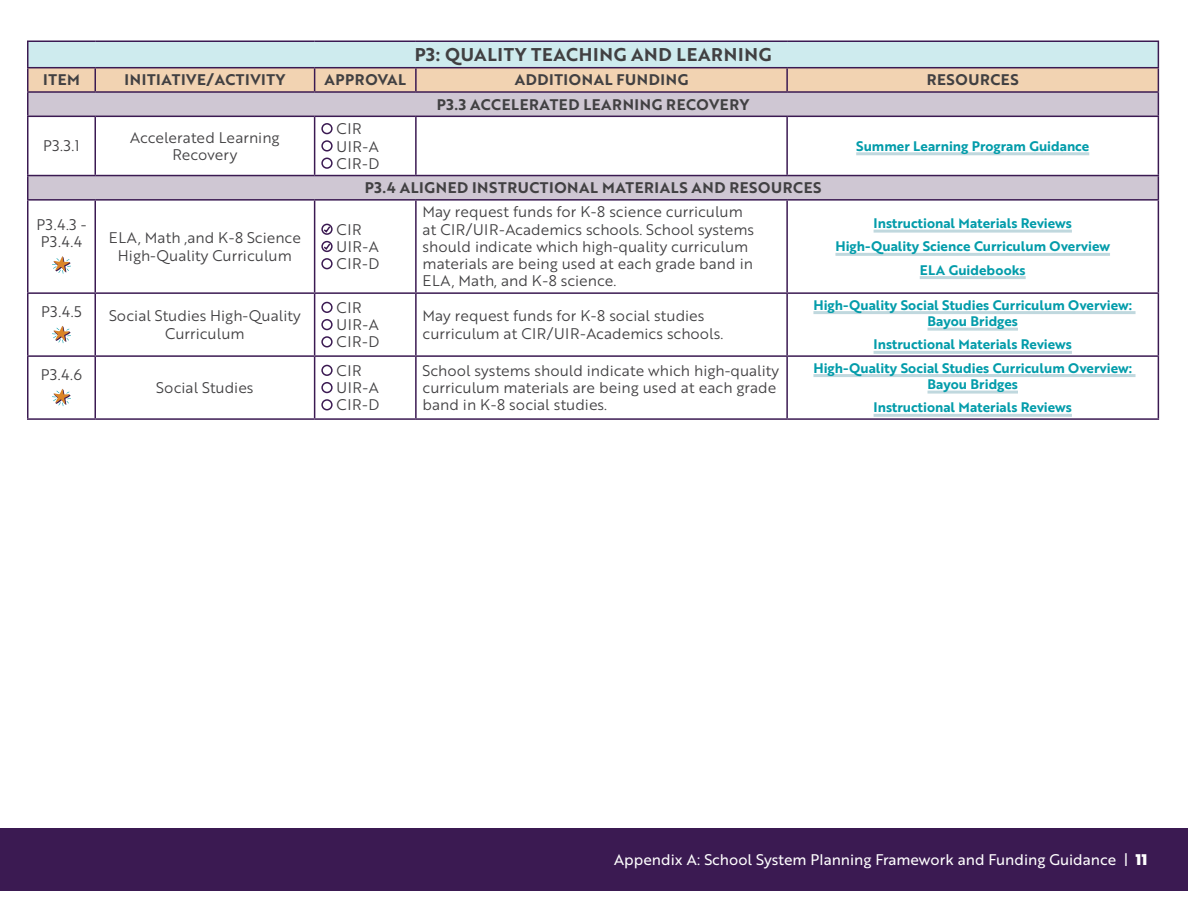
<style>
.page{position:relative;width:1188px;height:918px;background:#fff}
.page>*{position:absolute;margin:0;border:0;box-sizing:border-box;transform-origin:0 0}
.t1{font:18px "Brother 1816 Bold";letter-spacing:.04em;color:#414042}
.t2{font:15px/17.2px "Brother 1816 Book";color:#414042}
.t3{font:15px "Brother 1816 Bold";letter-spacing:.04em;color:#414042}
.t4{font:15px "Brother 1816 Regular";color:#fff}
.t5{font:15px/17.2px "Brother 1816 Book";letter-spacing:.04em;color:#414042}
.t6{font:13.5px/23.2px "Brother 1816 Bold";color:#039caa;text-align:center}
.s1{font-family:"Brother 1816 Black"}
</style>
<div class="page">
<div style="left:0;top:829px;width:1188px;height:62px;background:#3b1a52"></div>
<svg style="left:28px;top:117px;width:1130px;height:82px"></svg>
<hr style="left:27px;top:40px;width:68px;height:2px;background:#3b1a52">
<hr style="left:95px;top:40px;width:220px;height:2px;background:#3b1a52">
<hr style="left:315px;top:40px;width:101px;height:2px;background:#3b1a52">
<hr style="left:416px;top:40px;width:371px;height:2px;background:#3b1a52">
<hr style="left:787px;top:40px;width:372px;height:2px;background:#3b1a52">
<svg style="left:27px;top:42px;width:1132px;height:74px;background:#d1cdcb"></svg>
<hr style="left:27px;top:116px;width:68px;height:1px;background:#3b1a52">
<hr style="left:27px;top:117px;width:1px;height:58px;background:#3b1a52">
<hr style="left:95px;top:116px;width:220px;height:1px;background:#3b1a52">
<hr style="left:94px;top:117px;width:2px;height:58px;background:#3b1a52">
<hr style="left:315px;top:116px;width:101px;height:1px;background:#3b1a52">
<hr style="left:314px;top:117px;width:1px;height:58px;background:#3b1a52">
<hr style="left:416px;top:116px;width:371px;height:1px;background:#3b1a52">
<hr style="left:415px;top:117px;width:2px;height:58px;background:#3b1a52">
<hr style="left:787px;top:116px;width:372px;height:1px;background:#3b1a52">
<hr style="left:786px;top:117px;width:2px;height:58px;background:#3b1a52">
<hr style="left:1158px;top:117px;width:1px;height:58px;background:#3b1a52">
<hr style="left:27px;top:201px;width:1px;height:91px;background:#3b1a52">
<hr style="left:94px;top:201px;width:2px;height:91px;background:#3b1a52">
<hr style="left:314px;top:201px;width:1px;height:91px;background:#3b1a52">
<hr style="left:415px;top:201px;width:2px;height:91px;background:#3b1a52">
<hr style="left:786px;top:201px;width:2px;height:91px;background:#3b1a52">
<hr style="left:1158px;top:201px;width:1px;height:91px;background:#3b1a52">
<hr style="left:27px;top:292px;width:68px;height:2px;background:#3b1a52">
<hr style="left:27px;top:294px;width:1px;height:61px;background:#3b1a52">
<hr style="left:95px;top:292px;width:220px;height:2px;background:#3b1a52">
<hr style="left:94px;top:294px;width:2px;height:61px;background:#3b1a52">
<hr style="left:315px;top:292px;width:101px;height:2px;background:#3b1a52">
<hr style="left:314px;top:294px;width:1px;height:61px;background:#3b1a52">
<hr style="left:416px;top:292px;width:371px;height:2px;background:#3b1a52">
<hr style="left:415px;top:294px;width:2px;height:61px;background:#3b1a52">
<hr style="left:787px;top:292px;width:372px;height:2px;background:#3b1a52">
<hr style="left:786px;top:294px;width:2px;height:61px;background:#3b1a52">
<hr style="left:1158px;top:294px;width:1px;height:61px;background:#3b1a52">
<hr style="left:27px;top:355px;width:68px;height:2px;background:#3b1a52">
<hr style="left:27px;top:357px;width:1px;height:61px;background:#3b1a52">
<hr style="left:95px;top:355px;width:220px;height:2px;background:#3b1a52">
<hr style="left:94px;top:357px;width:2px;height:61px;background:#3b1a52">
<hr style="left:315px;top:355px;width:101px;height:2px;background:#3b1a52">
<hr style="left:314px;top:357px;width:1px;height:61px;background:#3b1a52">
<hr style="left:416px;top:355px;width:371px;height:2px;background:#3b1a52">
<hr style="left:415px;top:357px;width:2px;height:61px;background:#3b1a52">
<hr style="left:787px;top:355px;width:372px;height:2px;background:#3b1a52">
<hr style="left:786px;top:357px;width:2px;height:61px;background:#3b1a52">
<hr style="left:1158px;top:357px;width:1px;height:61px;background:#3b1a52">
<hr style="left:27px;top:175px;width:68px;height:1px;background:#3b1a52">
<svg style="left:27px;top:176px;width:1px;height:23px"></svg>
<hr style="left:95px;top:175px;width:220px;height:1px;background:#3b1a52">
<hr style="left:315px;top:175px;width:101px;height:1px;background:#3b1a52">
<hr style="left:416px;top:175px;width:371px;height:1px;background:#3b1a52">
<hr style="left:787px;top:175px;width:372px;height:1px;background:#3b1a52">
<svg style="left:1158px;top:176px;width:1px;height:23px"></svg>
<hr style="left:27px;top:199px;width:68px;height:2px;background:#3b1a52">
<hr style="left:95px;top:199px;width:220px;height:2px;background:#3b1a52">
<hr style="left:315px;top:199px;width:101px;height:2px;background:#3b1a52">
<hr style="left:416px;top:199px;width:371px;height:2px;background:#3b1a52">
<hr style="left:787px;top:199px;width:372px;height:2px;background:#3b1a52">
<hr style="left:27px;top:418px;width:68px;height:2px;background:#3b1a52">
<hr style="left:95px;top:418px;width:220px;height:2px;background:#3b1a52">
<hr style="left:315px;top:418px;width:101px;height:2px;background:#3b1a52">
<hr style="left:416px;top:418px;width:371px;height:2px;background:#3b1a52">
<hr style="left:787px;top:418px;width:372px;height:2px;background:#3b1a52">
<div style="left:321px;top:123px;width:12px;height:11px;border:2px solid #3b1a52;border-radius:50%"></div>
<div style="left:321px;top:140px;width:12px;height:12px;border:2px solid #3b1a52;border-radius:50%"></div>
<div style="left:321px;top:158px;width:12px;height:11px;border:2px solid #3b1a52;border-radius:50%"></div>
<hr style="left:856px;top:152px;width:233px;height:3px;background:#c0d8de">
<svg style="left:52px;top:256px;width:19px;height:18px"></svg>
<svg style="left:321px;top:223px;width:12px;height:30px"></svg>
<div style="left:321px;top:258px;width:12px;height:11px;border:2px solid #3b1a52;border-radius:50%"></div>
<hr style="left:874px;top:230px;width:198px;height:3px;background:#c0d8de">
<hr style="left:835px;top:253px;width:275px;height:3px;background:#c0d8de">
<hr style="left:920px;top:276px;width:106px;height:3px;background:#c0d8de">
<svg style="left:52px;top:326px;width:19px;height:17px"></svg>
<div style="left:321px;top:302px;width:12px;height:11px;border:2px solid #3b1a52;border-radius:50%"></div>
<div style="left:321px;top:319px;width:12px;height:11px;border:2px solid #3b1a52;border-radius:50%"></div>
<div style="left:321px;top:336px;width:12px;height:11px;border:2px solid #3b1a52;border-radius:50%"></div>
<hr style="left:813px;top:311px;width:323px;height:3px;background:#c0d8de">
<hr style="left:928px;top:328px;width:90px;height:3px;background:#c0d8de">
<hr style="left:874px;top:351px;width:198px;height:3px;background:#c0d8de">
<svg style="left:52px;top:389px;width:19px;height:17px"></svg>
<div style="left:321px;top:365px;width:12px;height:11px;border:2px solid #3b1a52;border-radius:50%"></div>
<div style="left:321px;top:382px;width:12px;height:11px;border:2px solid #3b1a52;border-radius:50%"></div>
<div style="left:321px;top:399px;width:12px;height:11px;border:2px solid #3b1a52;border-radius:50%"></div>
<hr style="left:813px;top:374px;width:323px;height:3px;background:#c0d8de">
<hr style="left:928px;top:391px;width:90px;height:3px;background:#c0d8de">
<hr style="left:874px;top:414px;width:198px;height:3px;background:#c0d8de">
<p class="t1" style="left:415px;top:41px;width:358px">P3: QUALITY TEACHING AND LEARNING</p>
<p class="t3" style="left:43px;top:68px;width:38px">ITEM</p>
<p class="t3" style="left:125px;top:68px;width:162px">INITIATIVE/ACTIVITY</p>
<p class="t3" style="left:324px;top:68px;width:83px">APPROVAL</p>
<p class="t3" style="left:515px;top:68px;width:175px">ADDITIONAL FUNDING</p>
<p class="t3" style="left:927px;top:68px;width:93px">RESOURCES</p>
<p class="t3" style="left:437px;top:93px;width:314px">P3.3 ACCELERATED LEARNING RECOVERY</p>
<p class="t2" style="left:43px;top:137px;width:38px">P3.3.1</p>
<p class="t2" style="left:130px;top:128px;width:151px;text-align:center">Accelerated Learning<br>Recovery</p>
<p class="t5" style="left:337px;top:120px;width:44px">CIR<br>UIR-A<br>CIR-D</p>
<p class="t6" style="left:856px;top:134px;width:235px">Summer Learning Program Guidance</p>
<p class="t2" style="left:37px;top:216px;width:51px">P3.4.3 -<br>P3.4.4</p>
<p class="t3" style="left:365px;top:176px;width:458px">P3.4 ALIGNED INSTRUCTIONAL MATERIALS AND RESOURCES</p>
<p class="t2" style="left:109px;top:229px;width:193px;text-align:center">ELA, Math ,and K-8 Science<br>High-Quality Curriculum</p>
<p class="t5" style="left:337px;top:220px;width:44px">CIR<br>UIR-A<br>CIR-D</p>
<p class="t2" style="left:423px;top:203px;width:333px">May request funds for K-8 science curriculum at CIR/UIR-Academics schools. School systems should indicate which high-quality curriculum materials are being used at each grade band in ELA, Math, and K-8 science.</p>
<p class="t6" style="left:835px;top:211px;width:276px">Instructional Materials Reviews<br>High-Quality Science Curriculum Overview<br>ELA Guidebooks</p>
<p class="t2" style="left:41px;top:302px;width:42px">P3.4.5</p>
<p class="t2" style="left:109px;top:307px;width:193px;text-align:center">Social Studies High-Quality<br>Curriculum</p>
<p class="t5" style="left:337px;top:298px;width:44px">CIR<br>UIR-A<br>CIR-D</p>
<p class="t2" style="left:423px;top:307px;width:302px">May request funds for K-8 social studies curriculum at CIR/UIR-Academics schools.</p>
<p class="t6" style="left:813px;top:296px;width:320px;line-height:16.5px">High-Quality Social Studies Curriculum Overview:<br>Bayou Bridges</p>
<p class="t6" style="left:874px;top:332px;width:200px">Instructional Materials Reviews</p>
<p class="t2" style="left:41px;top:365px;width:43px">P3.4.6</p>
<p class="t2" style="left:156px;top:378px;width:99px">Social Studies</p>
<p class="t5" style="left:337px;top:361px;width:44px">CIR<br>UIR-A<br>CIR-D</p>
<p class="t2" style="left:423px;top:361px;width:358px">School systems should indicate which high-quality curriculum materials are being used at each grade band in K-8 social studies.</p>
<p class="t6" style="left:813px;top:359px;width:320px;line-height:16.5px">High-Quality Social Studies Curriculum Overview:<br>Bayou Bridges</p>
<p class="t6" style="left:874px;top:395px;width:200px">Instructional Materials Reviews</p>
<p class="t4" style="left:614px;top:849px;width:535px">Appendix A: School System Planning Framework and Funding Guidance | <span class="s1">11</span></p>
</div>
